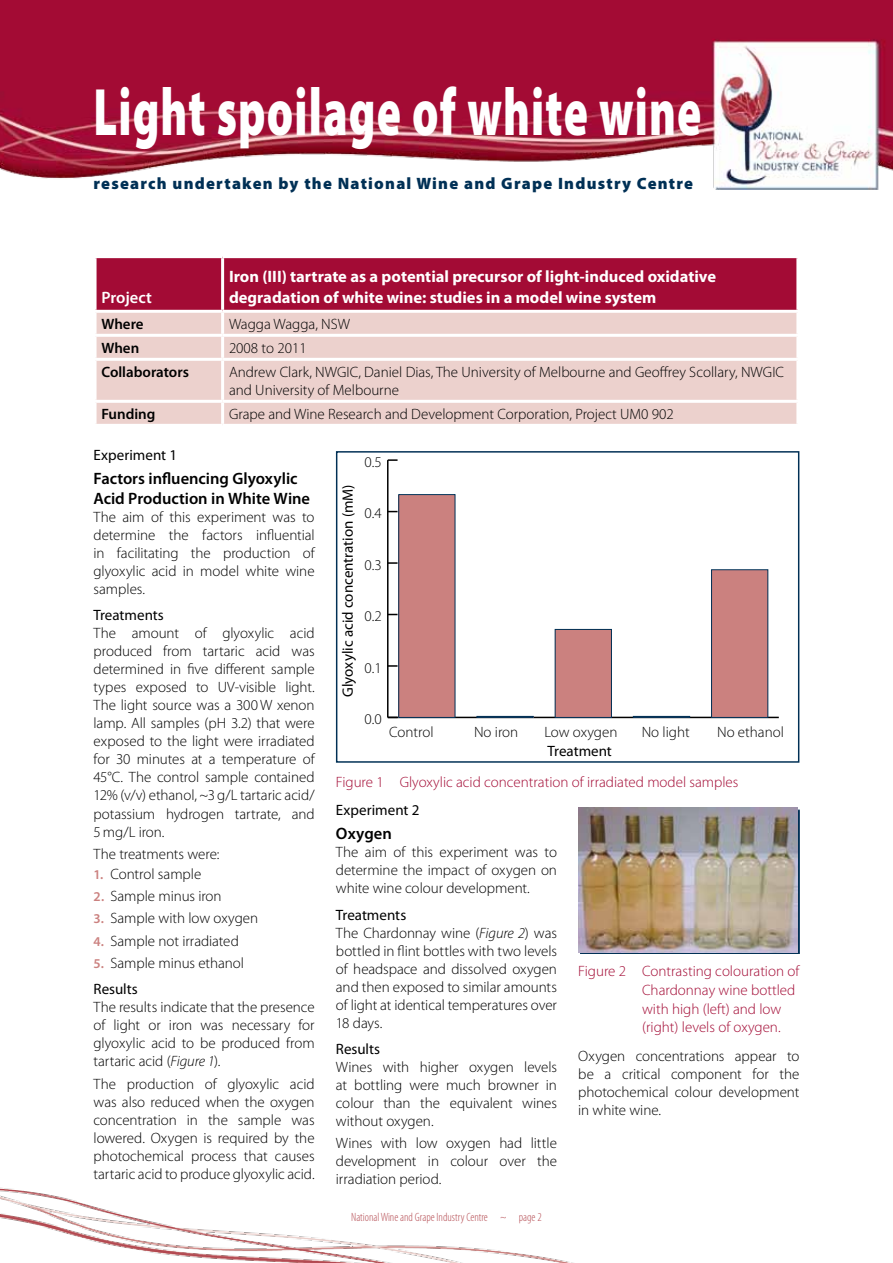
<style>
.page{position:relative;width:893px;height:1263px;background:#fff}
.page>*{position:absolute;margin:0;border:0;box-sizing:border-box;transform-origin:0 0}
.t1{font:900 67.5px "Myriad Pro";letter-spacing:.025em;color:#fff;scale:.67 1}
.t2{font:700 16.5px/21px "Myriad Pro";color:#fff}
.t3{font:600 16.5px/19.8px "Myriad Pro";letter-spacing:-.005em;color:#000}
.t4{font:900 16.5px "Myriad Pro";letter-spacing:.075em;color:#003055}
.t5{font:600 16.5px "Myriad Pro";color:#fff}
.t6{font:300 15px/18px "Myriad Pro";color:#000;text-align:justify}
.t7{font:300 15px/18.8px "Myriad Pro";color:#a30b35}
.t8{font:15px "Myriad Pro";color:#000}
.t9{font:600 15px "Myriad Pro";color:#000}
.t10{font:300 condensed 12px "Myriad Pro";color:#b64f55}
.s1{font-weight:600;font-size:13.5px;color:#cb817f}
.s2{font-weight:400}
.s3{font-style:italic}
</style>
<div class="page">
<img style="left:0;top:1187px;width:573px;height:76px">
<img style="left:0;top:0;width:893px;height:189px">
<svg style="left:97px;top:258px;width:699px;height:166px;background:#b63f5d"></svg>
<div style="left:224px;top:313px;width:572px;height:111px;background:#ecd1cd"></div>
<hr style="left:221px;top:258px;width:3px;height:52px;background:#fff">
<hr style="left:94px;top:334px;width:129px;height:3px;background:#fff">
<hr style="left:223px;top:334px;width:576px;height:3px;background:#fff">
<hr style="left:94px;top:358px;width:129px;height:3px;background:#fff">
<hr style="left:223px;top:358px;width:576px;height:3px;background:#fff">
<hr style="left:94px;top:400px;width:129px;height:3px;background:#fff">
<hr style="left:223px;top:400px;width:576px;height:3px;background:#fff">
<hr style="left:223px;top:310px;width:576px;height:3px;background:#fff">
<hr style="left:94px;top:310px;width:129px;height:3px;background:#fff">
<hr style="left:221px;top:313px;width:3px;height:21px;background:#fff">
<hr style="left:221px;top:337px;width:3px;height:21px;background:#fff">
<hr style="left:221px;top:361px;width:3px;height:39px;background:#fff">
<hr style="left:221px;top:403px;width:3px;height:21px;background:#fff">
<hr style="left:388px;top:717px;width:391px;height:1px;background:#000">
<hr style="left:387px;top:460px;width:1px;height:257px;background:#000">
<svg style="left:388px;top:665px;width:10px;height:2px"></svg>
<svg style="left:388px;top:562px;width:10px;height:2px"></svg>
<svg style="left:388px;top:459px;width:10px;height:2px"></svg>
<div style="left:399px;top:495px;width:56px;height:222px;background:#cb817f"></div>
<div style="left:398px;top:494px;width:57px;height:224px;border:1px solid #003055"></div>
<div style="left:477px;top:716px;width:57px;height:2px;border:1px solid #003055"></div>
<div style="left:555px;top:629px;width:56px;height:88px;background:#cb817f"></div>
<div style="left:555px;top:629px;width:57px;height:89px;border:1px solid #003055"></div>
<div style="left:633px;top:716px;width:57px;height:2px;border:1px solid #003055"></div>
<div style="left:711px;top:570px;width:57px;height:147px;background:#cb817f"></div>
<div style="left:711px;top:569px;width:57px;height:149px;border:1px solid #003055"></div>
<div style="left:336px;top:451px;width:463px;height:312px;border:1px solid #003055"></div>
<svg style="left:580px;top:809px;width:219px;height:145px"></svg>
<img style="left:578px;top:807px;width:219px;height:145px">
<h1 class="t1" style="left:94px;top:74px;width:909px">Light spoilage of white wine</h1>
<p class="t4" style="left:94px;top:174px;width:601px">research undertaken by the National Wine and Grape Industry Centre</p>
<p class="t5" style="left:101px;top:287px;width:52px">Project</p>
<p class="t2" style="left:229px;top:265px;width:489px">Iron (III) tartrate as a potential precursor of light-induced oxidative degradation of white wine: studies in a model wine system</p>
<p class="t9" style="left:101px;top:314px;width:44px">Where</p>
<p class="t6" style="left:229px;top:315px;width:123px">Wagga Wagga, NSW</p>
<p class="t9" style="left:101px;top:338px;width:39px">When</p>
<p class="t6" style="left:229px;top:339px;width:79px">2008 to 2011</p>
<p class="t9" style="left:101px;top:362px;width:89px">Collaborators</p>
<p class="t6" style="left:229px;top:363px;width:557px">Andrew Clark, NWGIC, Daniel Dias, The University of Melbourne and Geoffrey Scollary, NWGIC and University of Melbourne</p>
<p class="t9" style="left:101px;top:404px;width:56px">Funding</p>
<p class="t6" style="left:229px;top:405px;width:446px">Grape and Wine Research and Development Corporation, Project UM0 902</p>
<p class="t8" style="left:94px;top:446px;width:85px">Experiment 1</p>
<p class="t3" style="left:94px;top:468px;width:218px">Factors influencing Glyoxylic<br>Acid Production in White Wine</p>
<p class="t6" style="left:94px;top:508px;width:223px">The aim of this experiment was to determine the factors influential in facilitating the production of glyoxylic acid in model white wine samples.</p>
<p class="t8" style="left:94px;top:606px;width:72px">Treatments</p>
<p class="t6" style="left:94px;top:625px;width:223px">The amount of glyoxylic acid produced from tartaric acid was determined in five different sample types exposed to UV-visible light.<br>The light source was a 300W xenon lamp. All samples (pH 3.2) that were exposed to the light were irradiated for 30 minutes at a temperature of 45°C. The control sample contained 12% (v/v) ethanol, ~3g/L tartaric acid/ potassium hydrogen tartrate, and 5mg/L iron.</p>
<p class="t6" style="left:94px;top:845px;width:127px">The treatments were:</p>
<p class="t6" style="left:94px;top:865px;width:109px"><span class="s1">1.</span> Control sample</p>
<p class="t6" style="left:94px;top:887px;width:130px"><span class="s1">2.</span> Sample minus iron</p>
<p class="t6" style="left:94px;top:910px;width:166px"><span class="s1">3.</span> Sample with low oxygen</p>
<p class="t6" style="left:94px;top:932px;width:147px"><span class="s1">4.</span> Sample not irradiated</p>
<p class="t6" style="left:94px;top:950px;width:152px;line-height:26.5px"><span class="s1">5.</span> Sample minus ethanol<br><span class="s2">Results</span></p>
<p class="t6" style="left:94px;top:999px;width:223px">The results indicate that the presence of light or iron was necessary for glyoxylic acid to be produced from tartaric acid (<span class="s3">Figure 1</span>).</p>
<p class="t6" style="left:94px;top:1075px;width:223px">The production of glyoxylic acid was also reduced when the oxygen concentration in the sample was lowered. Oxygen is required by the photochemical process that causes tartaric acid to produce glyoxylic acid.</p>
<p class="t6" style="left:364px;top:453px;width:19px">0.5</p>
<p class="t8" style="left:339px;top:697px;width:214px;rotate:-90deg">Glyoxylic acid concentration (mM)</p>
<p class="t6" style="left:364px;top:505px;width:19px">0.4</p>
<p class="t6" style="left:364px;top:556px;width:19px">0.3</p>
<p class="t6" style="left:364px;top:608px;width:19px">0.2</p>
<p class="t6" style="left:364px;top:659px;width:19px">0.1</p>
<p class="t6" style="left:364px;top:710px;width:19px">0.0</p>
<p class="t6" style="left:389px;top:723px;width:46px">Control</p>
<p class="t6" style="left:474px;top:723px;width:46px">No iron</p>
<p class="t6" style="left:544px;top:723px;width:74px">Low oxygen</p>
<p class="t6" style="left:642px;top:723px;width:49px">No light</p>
<p class="t6" style="left:717px;top:723px;width:68px">No ethanol</p>
<p class="t8" style="left:547px;top:742px;width:66px">Treatment</p>
<p class="t7" style="left:336px;top:772px;width:404px">Figure 1 Glyoxylic acid concentration of irradiated model samples</p>
<p class="t8" style="left:336px;top:801px;width:85px">Experiment 2</p>
<p class="t3" style="left:336px;top:823px;width:57px">Oxygen</p>
<p class="t6" style="left:336px;top:843px;width:223px">The aim of this experiment was to determine the impact of oxygen on white wine colour development.</p>
<p class="t6" style="left:336px;top:906px;width:223px;text-align:left"><span class="s2">Treatments<br></span>The Chardonnay wine (<span class="s3">Figure 2</span>) was bottled in flint bottles with two levels of headspace and dissolved oxygen and then exposed to similar amounts of light at identical temperatures over<br>18 days.</p>
<p class="t8" style="left:336px;top:1040px;width:46px">Results</p>
<p class="t6" style="left:336px;top:1058px;width:223px">Wines with higher oxygen levels at bottling were much browner in colour than the equivalent wines without oxygen.</p>
<p class="t6" style="left:336px;top:1134px;width:223px">Wines with low oxygen had little development in colour over the irradiation period.</p>
<p class="t7" style="left:642px;top:962px;width:159px;text-indent:-64px">Figure 2 Contrasting colouration of<br>Chardonnay wine bottled with high (left) and low (right) levels of oxygen.</p>
<p class="t6" style="left:578px;top:1047px;width:223px">Oxygen concentrations appear to be a critical component for the photochemical colour development in white wine.</p>
<p class="t10" style="left:351px;top:1210px;width:192px">National Wine and Grape Industry Centre ~ page 2</p>
</div>
